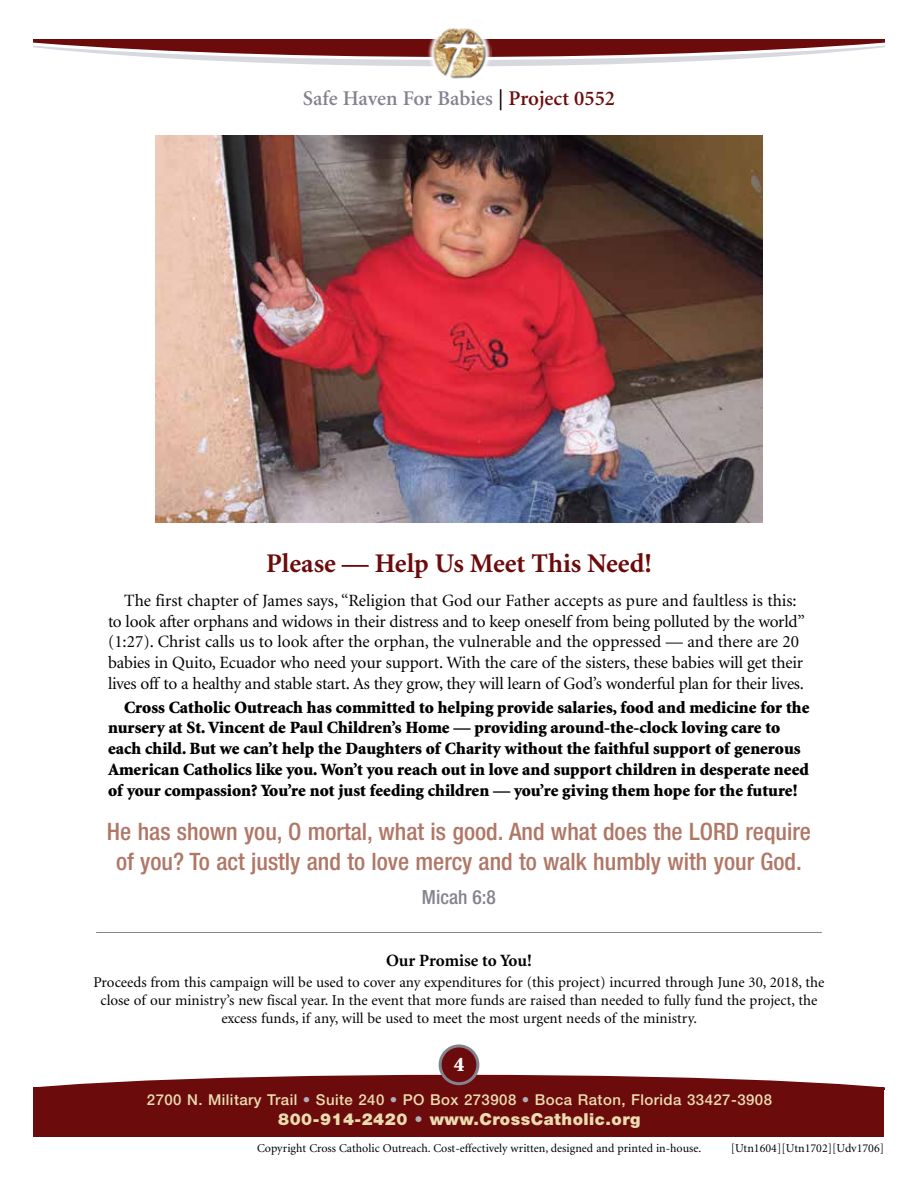
<style>
.page{position:relative;width:918px;height:1188px;background:#fff}
.page>*{position:absolute;margin:0;border:0;box-sizing:border-box;transform-origin:0 0}
.t1{font:700 27px "Minion";color:#6b0b0c}
.t2{font:500 condensed 24px/30px "Helvetica Neue";color:#b17766;text-align:center}
.t3{font:600 21px "Minion";color:#83838f}
.t4{font:900 21px "Minion";color:#fff}
.t5{font:500 condensed 19.5px "Helvetica Neue";color:#83838f}
.t6{font:17.25px/20.7px "Minion";letter-spacing:-.01em;color:#000;text-align:center}
.t7{font:900 17.25px/20.7px "Minion";color:#000}
.t8{font:700 17.25px "Minion";color:#000}
.t9{font:900 16.5px "Helvetica Neue";letter-spacing:.03em;color:#eadcb0}
.t10{font:15px/18px "Minion";color:#000;text-align:center}
.t11{font:500 15px "Helvetica Neue";letter-spacing:.03em;color:#eadcb0}
.t12{font:12px "Minion";color:#000}
.s1{color:#000}
.s2{color:#6b0b0c}
.s3{color:#aeafb9}
</style>
<div class="page">
<div style="left:34px;top:1088px;width:850px;height:49px;background:#6b0b0c"></div>
<svg style="left:34px;top:1075px;width:850px;height:13px"></svg>
<div style="left:440px;top:1046px;width:38px;height:38px;background:#6b0b0c;border-radius:50%"></div>
<div style="left:439px;top:1044px;width:40px;height:41px;border:3px solid #83838f;border-radius:50%"></div>
<svg style="left:34px;top:40px;width:850px;height:26px"></svg>
<img style="left:426px;top:28px;width:66px;height:51px">
<hr style="left:96px;top:932px;width:726px;height:1px;background:#83838f">
<img style="left:155px;top:135px;width:608px;height:388px">
<p class="t3" style="left:303px;top:88px;width:314px">Safe Haven For Babies <span class="s1">|</span> <span class="s2">Project 0552</span></p>
<h1 class="t1" style="left:266px;top:549px;width:387px">Please — Help Us Meet This Need!</h1>
<p class="t6" style="left:108px;top:591px;width:698px">The first chapter of James says, “Religion that God our Father accepts as pure and faultless is this:<br>to look after orphans and widows in their distress and to keep oneself from being polluted by the world” (1:27). Christ calls us to look after the orphan, the vulnerable and the oppressed — and there are 20 babies in Quito, Ecuador who need your support. With the care of the sisters, these babies will get their lives off to a healthy and stable start. As they grow, they will learn of God’s wonderful plan for their lives.</p>
<p class="t7" style="left:108px;top:697px;width:703px;text-indent:16px">Cross Catholic Outreach has committed to helping provide salaries, food and medicine for the nursery at St. Vincent de Paul Children’s Home — providing around-the-clock loving care to each child. But we can’t help the Daughters of Charity without the faithful support of generous American Catholics like you. Won’t you reach out in love and support children in desperate need of your compassion? You’re not just feeding children — you’re giving them hope for the future!</p>
<h2 class="t2" style="left:107px;top:816px;width:706px">He has shown you, O mortal, what is good. And what does the LORD require of you? To act justly and to love mercy and to walk humbly with your God.</h2>
<p class="t5" style="left:422px;top:886px;width:76px">Micah 6:8</p>
<p class="t8" style="left:386px;top:952px;width:147px">Our Promise to You!</p>
<p class="t10" style="left:93px;top:974px;width:733px">Proceeds from this campaign will be used to cover any expenditures for (this project) incurred through June 30, 2018, the close of our ministry’s new fiscal year. In the event that more funds are raised than needed to fully fund the project, the excess funds, if any, will be used to meet the most urgent needs of the ministry.</p>
<p class="t4" style="left:454px;top:1054px;width:12px">4</p>
<p class="t11" style="left:147px;top:1091px;width:627px">2700 N. Military Trail <span class="s3">•</span> Suite 240 <span class="s3">•</span> PO Box 273908 <span class="s3">•</span> Boca Raton, Florida 33427-3908</p>
<p class="t9" style="left:278px;top:1109px;width:364px">800-914-2420 <span class="s3">•</span> www.CrossCatholic.org</p>
<p class="t12" style="left:257px;top:1143px;width:446px">Copyright Cross Catholic Outreach. Cost-effectively written, designed and printed in-house.</p>
<p class="t12" style="left:731px;top:1143px;width:155px">[Utn1604][Utn1702][Udv1706]</p>
</div>
